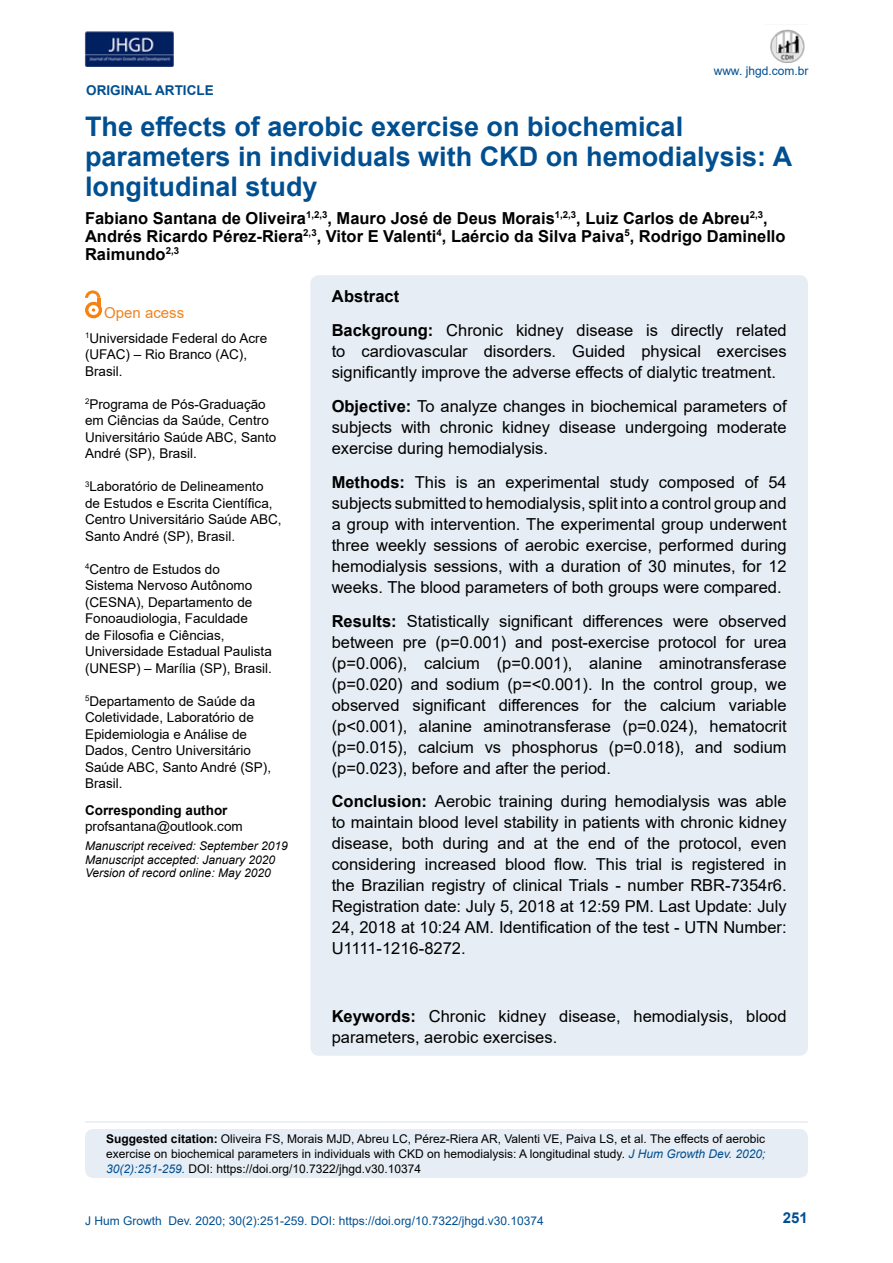
<style>
.page{position:relative;width:893px;height:1263px;background:#fff}
.page>*{position:absolute;margin:0;border:0;box-sizing:border-box;transform-origin:0 0}
.t1{font:700 27px/30px "Arial";color:#004f91}
.t2{font:16.5px/21px "Arial";color:#000;text-align:justify}
.t3{font:700 16.5px/18px "Arial";color:#000}
.t4{font:15px "Arial";color:#f0831e}
.t5{font:700 15px "Arial";color:#004f91}
.t6{font:13.5px/16.5px "Arial";color:#000}
.t7{font:700 13.5px "Arial";color:#000}
.t8{font:700 13.5px "Arial";color:#004f91}
.t9{font:12px/15px "Arial";color:#000;text-align:justify}
.t10{font:italic 12px/13.5px "Arial";color:#000}
.t11{font:12px "Arial";color:#004f91}
.s1{font-weight:700}
.s2{font-style:italic;color:#004f91}
</style>
<div class="page">
<img style="left:85px;top:31px;width:89px;height:36px">
<img style="left:770px;top:29px;width:35px;height:34px">
<div style="left:310px;top:275px;width:498px;height:781px;background:#e6edf4;border-radius:9px"></div>
<div style="left:85px;top:1129px;width:723px;height:49px;background:#e6edf4;border-radius:9px"></div>
<svg style="left:85px;top:302px;width:17px;height:16px"></svg>
<svg style="left:88px;top:305px;width:11px;height:10px"></svg>
<svg style="left:85px;top:290px;width:15px;height:22px"></svg>
<hr style="left:85px;top:1121px;width:723px;height:2px;background:#e6edf4">
<p class="t8" style="left:86px;top:81px;width:129px">ORIGINAL ARTICLE</p>
<p class="t11" style="left:714px;top:63px;width:96px">www. jhgd.com.br</p>
<h1 class="t1" style="left:85px;top:112px;width:709px">The effects of aerobic exercise on biochemical parameters in individuals with CKD on hemodialysis: A longitudinal study</h1>
<p class="t3" style="left:85px;top:209px;width:702px">Fabiano Santana de Oliveira<sup>1,2,3</sup>, Mauro José de Deus Morais<sup>1,2,3</sup>, Luiz Carlos de Abreu<sup>2,3</sup>,<br>Andrés Ricardo Pérez-Riera<sup>2,3</sup>, Vitor E Valenti<sup>4</sup>, Laércio da Silva Paiva<sup>5</sup>, Rodrigo Daminello<br>Raimundo<sup>2,3</sup></p>
<p class="t4" style="left:104px;top:303px;width:82px">Open acess</p>
<p class="t6" style="left:85px;top:330px;width:184px"><sup>1</sup>Universidade Federal do Acre (UFAC) – Rio Branco (AC),<br>Brasil.</p>
<p class="t6" style="left:85px;top:396px;width:193px"><sup>2</sup>Programa de Pós-Graduação em Ciências da Saúde, Centro<br>Universitário Saúde ABC, Santo<br>André (SP), Brasil.</p>
<p class="t6" style="left:85px;top:478px;width:198px"><sup>3</sup>Laboratório de Delineamento de Estudos e Escrita Científica,<br>Centro Universitário Saúde ABC,<br>Santo André (SP), Brasil.</p>
<p class="t6" style="left:85px;top:561px;width:188px"><sup>4</sup>Centro de Estudos do<br>Sistema Nervoso Autônomo (CESNA), Departamento de<br>Fonoaudiologia, Faculdade<br>de Filosofia e Ciências,<br>Universidade Estadual Paulista (UNESP) – Marília (SP), Brasil.</p>
<p class="t6" style="left:85px;top:693px;width:188px"><sup>5</sup>Departamento de Saúde da<br>Coletividade, Laboratório de<br>Epidemiologia e Análise de<br>Dados, Centro Universitário<br>Saúde ABC, Santo André (SP),<br>Brasil.</p>
<p class="t7" style="left:85px;top:800px;width:144px">Corresponding author</p>
<p class="t6" style="left:85px;top:818px;width:159px">profsantana@outlook.com</p>
<p class="t10" style="left:85px;top:839px;width:204px">Manuscript received: September 2019<br>Manuscript accepted: January 2020<br>Version of record online: May 2020</p>
<p class="t2" style="left:332px;top:280px;width:456px;line-height:33.8px"><span class="s1">Abstract<br>Backgroung:</span> Chronic kidney disease is directly related</p>
<p class="t2" style="left:332px;top:341px;width:456px">to cardiovascular disorders. Guided physical exercises significantly improve the adverse effects of dialytic treatment.</p>
<p class="t2" style="left:332px;top:396px;width:456px"><span class="s1">Objective:</span> To analyze changes in biochemical parameters of subjects with chronic kidney disease undergoing moderate exercise during hemodialysis.</p>
<p class="t2" style="left:332px;top:471px;width:456px"><span class="s1">Methods:</span> This is an experimental study composed of 54 subjects submitted to hemodialysis, split into a control group and a group with intervention. The experimental group underwent three weekly sessions of aerobic exercise, performed during hemodialysis sessions, with a duration of 30 minutes, for 12 weeks. The blood parameters of both groups were compared.</p>
<p class="t2" style="left:332px;top:610px;width:456px"><span class="s1">Results:</span> Statistically significant differences were observed between pre (p=0.001) and post-exercise protocol for urea (p=0.006), calcium (p=0.001), alanine aminotransferase (p=0.020) and sodium (p=&lt;0.001). In the control group, we observed significant differences for the calcium variable (p&lt;0.001), alanine aminotransferase (p=0.024), hematocrit (p=0.015), calcium vs phosphorus (p=0.018), and sodium (p=0.023), before and after the period.</p>
<p class="t2" style="left:332px;top:791px;width:456px"><span class="s1">Conclusion:</span> Aerobic training during hemodialysis was able to maintain blood level stability in patients with chronic kidney disease, both during and at the end of the protocol, even considering increased blood flow. This trial is registered in the Brazilian registry of clinical Trials - number RBR-7354r6.<br>Registration date: July 5, 2018 at 12:59 PM. Last Update: July 24, 2018 at 10:24 AM. Identification of the test - UTN Number:<br>U1111-1216-8272.</p>
<p class="t2" style="left:332px;top:1005px;width:456px"><span class="s1">Keywords:</span> Chronic kidney disease, hemodialysis, blood parameters, aerobic exercises.</p>
<p class="t9" style="left:106px;top:1131px;width:661px"><span class="s1">Suggested citation:</span> Oliveira FS, Morais MJD, Abreu LC, Pérez-Riera AR, Valenti VE, Paiva LS, et al. The effects of aerobic exercise on biochemical parameters in individuals with CKD on hemodialysis: A longitudinal study. <span class="s2">J Hum Growth Dev. 2020; 30(2):251-259.</span> DOI: https://doi.org/10.7322/jhgd.v30.10374</p>
<p class="t11" style="left:85px;top:1212px;width:460px">J Hum Growth Dev. 2020; 30(2):251-259. DOI: https://doi.org/10.7322/jhgd.v30.10374</p>
<p class="t5" style="left:783px;top:1207px;width:27px">251</p>
</div>
